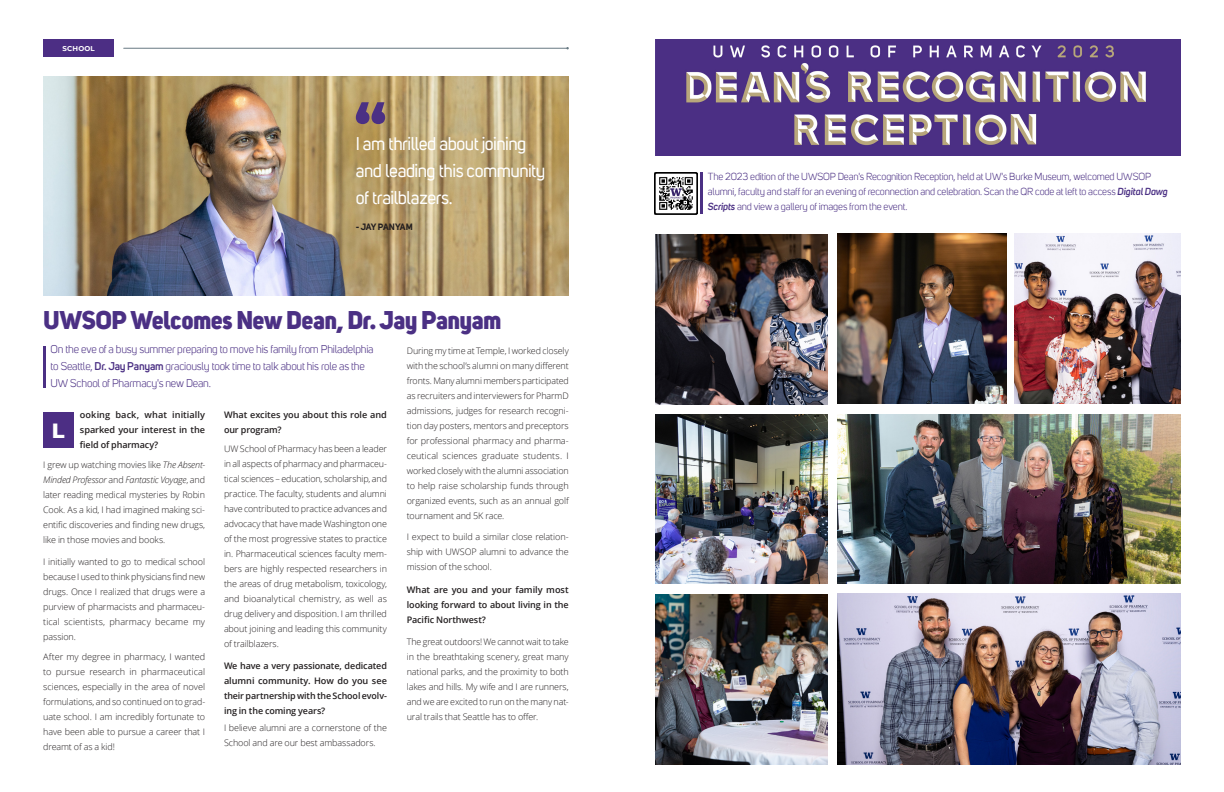
<style>
.page{position:relative;width:1224px;height:792px;background:#fff}
.page>*{position:absolute;margin:0;border:0;box-sizing:border-box;transform-origin:0 0}
.Intro_text_-_Italic{font:800 25px "Uni Sans";letter-spacing:-.025em;color:#4b3084}
.Cap_Letter{font:800 21px "Montserrat";color:#fff}
.Intro_text_-_Italic-2{font:18px/27px "Uni Sans";letter-spacing:-.03em;color:#fff}
.Intro_text_-_Italic-3{font:11px/17px "Uni Sans";letter-spacing:-.02em;color:#4b3084}
.Intro_text_-_Italic-4{font:10px/15px "Uni Sans";letter-spacing:-.015em;color:#4b3084}
.Body_text{font:300 9px/15px "Open Sans";letter-spacing:-.01em;color:#231f20;text-align:justify}
.Body_text-2{font:600 9px/15px "Open Sans";letter-spacing:-.01em;color:#231f20;text-align:justify}
.Body_text-3{font:600 9px/15px "Open Sans";letter-spacing:-.01em;color:#231f20;text-align:justify}
.Intro_text_-_Italic-5{font:700 9px "Uni Sans";letter-spacing:-.02em;color:#231f20}
.t1{font:700 9px "Montserrat";color:#495b65}
.Page_Category{font:700 7px "Montserrat";letter-spacing:.03em;color:#fff}
.s1{font-weight:600}
.s2{font-style:italic}
.s3{font-weight:600;font-style:italic}
</style>
<div class="page">
<img style="left:43px;top:76px;width:525px;height:219px">
<div style="left:43px;top:40px;width:71px;height:17px;background:#4c2e84"></div>
<hr style="left:124px;top:48px;width:444px;height:1px;background:#677982">
<div style="left:43px;top:412px;width:31px;height:36px;background:#4c2e84"></div>
<svg style="left:356px;top:102px;width:29px;height:22px"></svg>
<img style="left:655px;top:39px;width:526px;height:117px">
<hr style="left:701px;top:172px;width:2px;height:42px;background:#4b3084">
<img style="left:837px;top:234px;width:170px;height:170px">
<img style="left:655px;top:234px;width:173px;height:170px">
<img style="left:1014px;top:234px;width:167px;height:170px">
<img style="left:655px;top:414px;width:173px;height:170px">
<img style="left:655px;top:594px;width:173px;height:171px">
<img style="left:837px;top:414px;width:344px;height:170px">
<img style="left:837px;top:593px;width:344px;height:172px">
<img style="left:655px;top:172px;width:42px;height:42px">
<hr style="left:43px;top:346px;width:2px;height:42px;background:#4b3084">
<p class="Page_Category" style="left:62px;top:43px;width:34px">SCHOOL</p>
<p class="Intro_text_-_Italic-2" style="left:356px;top:130px;width:191px">I am thrilled about joining and leading this community of trailblazers.</p>
<p class="Intro_text_-_Italic-5" style="left:356px;top:222px;width:58px">- JAY PANYAM</p>
<p class="Intro_text_-_Italic" style="left:43px;top:304px;width:460px">UWSOP Welcomes New Dean, Dr. Jay Panyam</p>
<p class="Intro_text_-_Italic-3" style="left:51px;top:341px;width:325px">On the eve of a busy summer preparing to move his family from Philadelphia to Seattle, <span class="s1">Dr. Jay Panyam</span> graciously took time to talk about his role as the<br>UW School of Pharmacy's new Dean.</p>
<p class="Body_text-2" style="left:80px;top:407px;width:127px">ooking back, what initially sparked your interest in the field of pharmacy?</p>
<p class="Body_text" style="left:43px;top:457px;width:164px">I grew up watching movies like <span class="s2">The Absent-Minded Professor</span> and <span class="s2">Fantastic Voyage</span>, and later reading medical mysteries by Robin Cook. As a kid, I had imagined making sci&shy;entific discoveries and finding new drugs, like in those movies and books.</p>
<p class="Body_text" style="left:43px;top:554px;width:164px">I initially wanted to go to medical school because I used to think physicians find new drugs. Once I realized that drugs were a purview of pharmacists and pharmaceu&shy;tical scientists, pharmacy became my passion.</p>
<p class="Body_text" style="left:43px;top:649px;width:164px">After my degree in pharmacy, I wanted to pursue research in pharmaceutical sciences, especially in the area of novel formulations, and so continued on to grad&shy;uate school. I am incredibly fortunate to have been able to pursue a career that I dreamt of as a kid!</p>
<p class="Cap_Letter" style="left:52px;top:415px;width:14px">L</p>
<p class="t1" style="left:43px;top:743px;width:8px">4</p>
<p class="Body_text-2" style="left:224px;top:407px;width:165px">What excites you about this role and our program?</p>
<p class="Body_text" style="left:224px;top:441px;width:165px">UW School of Pharmacy has been a leader in all aspects of pharmacy and pharmaceu&shy;tical sciences – education, scholarship, and practice. The faculty, students and alumni have contributed to practice advances and advocacy that have made Washington one of the most progressive states to practice in. Pharmaceutical sciences faculty mem&shy;bers are highly respected researchers in the areas of drug metabolism, toxicology, and bioanalytical chemistry, as well as drug delivery and disposition. I am thrilled about joining and leading this community of trailblazers.</p>
<p class="Body_text-2" style="left:224px;top:658px;width:165px">We have a very passionate, dedicated alumni community. How do you see their partnership with the School evolv&shy;ing in the coming years?</p>
<p class="Body_text" style="left:224px;top:720px;width:165px">I believe alumni are a cornerstone of the<br>School and are our best ambassadors.</p>
<p class="Body_text" style="left:407px;top:343px;width:164px">During my time at Temple, I worked closely with the school’s alumni on many different fronts. Many alumni members participated as recruiters and interviewers for PharmD admissions, judges for research recogni&shy;tion day posters, mentors and preceptors for professional pharmacy and pharma&shy;ceutical sciences graduate students. I worked closely with the alumni association to help raise scholarship funds through organized events, such as an annual golf tournament and 5K race.</p>
<p class="Body_text" style="left:407px;top:529px;width:164px">I expect to build a similar close relation&shy;ship with UWSOP alumni to advance the mission of the school.</p>
<p class="Body_text-3" style="left:407px;top:582px;width:164px">What are you and your family most looking forward to about living in the Pacific Northwest?</p>
<p class="Body_text" style="left:407px;top:634px;width:164px">The great outdoors! We cannot wait to take in the breathtaking scenery, great many national parks, and the proximity to both lakes and hills. My wife and I are runners, and we are excited to run on the many nat&shy;ural trails that Seattle has to offer.</p>
<p class="Intro_text_-_Italic-4" style="left:708px;top:169px;width:462px">The 2023 edition of the UWSOP Dean's Recognition Reception, held at UW's Burke Museum, welcomed UWSOP alumni, faculty and staff for an evening of reconnection and celebration. Scan the QR code at left to access <span class="s3">Digital Dawg<br>Scripts</span> and view a gallery of images from the event.</p>
</div>
